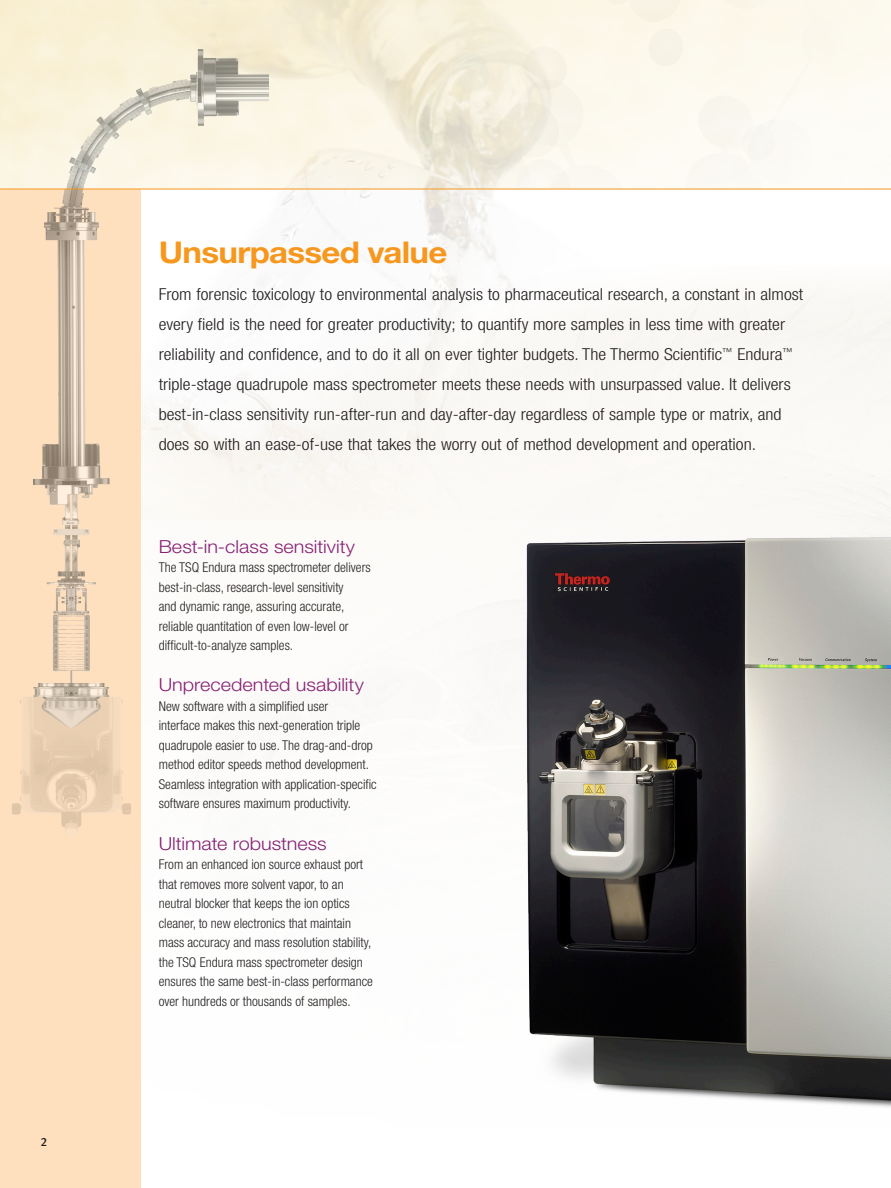
<style>
.page{position:relative;width:891px;height:1188px;background:#fff}
.page>*{position:absolute;margin:0;border:0;box-sizing:border-box;transform-origin:0 0}
.t1{font:700 30px "Helvetica Neue LT Std";letter-spacing:-.02em;color:#f7971d;scale:1.1 1}
.t2{font:300 18px "Helvetica Neue LT Std";color:#862074;scale:1.1 1}
.t3{font:300 condensed 16.5px/30px "Helvetica Neue LT Std";color:#231f20;scale:1.1 1}
.t4{font:300 condensed 13.5px/19.5px "Helvetica Neue LT Std";color:#231f20}
.t5{font:12px "Meta Medium LF";color:#231f20}
</style>
<div class="page">
<img style="left:281px;top:190px;width:211px;height:25px">
<div style="left:0;top:189px;width:141px;height:999px;background:#fee0bf"></div>
<img style="left:0;top:0;width:268px;height:921px">
<img style="left:496px;top:502px;width:395px;height:607px">
<svg style="left:450px;top:0;width:441px;height:189px"></svg>
<hr style="left:0;top:189px;width:891px;height:1px;background:#f7971d">
<p class="t5" style="left:40px;top:1135px;width:8px">2</p>
<h1 class="t1" style="left:159px;top:233px;width:264px">Unsurpassed value</h1>
<p class="t3" style="left:159px;top:279px;width:587px">From forensic toxicology to environmental analysis to pharmaceutical research, a constant in almost every field is the need for greater productivity; to quantify more samples in less time with greater reliability and confidence, and to do it all on ever tighter budgets. The Thermo Scientific<sup>™</sup> Endura<sup>™ </sup>triple-stage quadrupole mass spectrometer meets these needs with unsurpassed value. It delivers best-in-class sensitivity run-after-run and day-after-day regardless of sample type or matrix, and does so with an ease-of-use that takes the worry out of method development and operation.</p>
<h2 class="t2" style="left:159px;top:535px;width:180px">Best-in-class sensitivity</h2>
<p class="t4" style="left:159px;top:558px;width:213px">The TSQ Endura mass spectrometer delivers best-in-class, research-level sensitivity<br>and dynamic range, assuring accurate, reliable quantitation of even low-level or difficult-to-analyze samples.</p>
<h2 class="t2" style="left:159px;top:674px;width:188px">Unprecedented usability</h2>
<p class="t4" style="left:159px;top:696px;width:220px">New software with a simplified user<br>interface makes this next-generation triple quadrupole easier to use. The drag-and-drop method editor speeds method development.<br>Seamless integration with application-specific software ensures maximum productivity.</p>
<h2 class="t2" style="left:159px;top:832px;width:154px">Ultimate robustness</h2>
<p class="t4" style="left:159px;top:854px;width:216px">From an enhanced ion source exhaust port that removes more solvent vapor, to an neutral blocker that keeps the ion optics cleaner, to new electronics that maintain mass accuracy and mass resolution stability, the TSQ Endura mass spectrometer design ensures the same best-in-class performance over hundreds or thousands of samples.</p>
</div>
